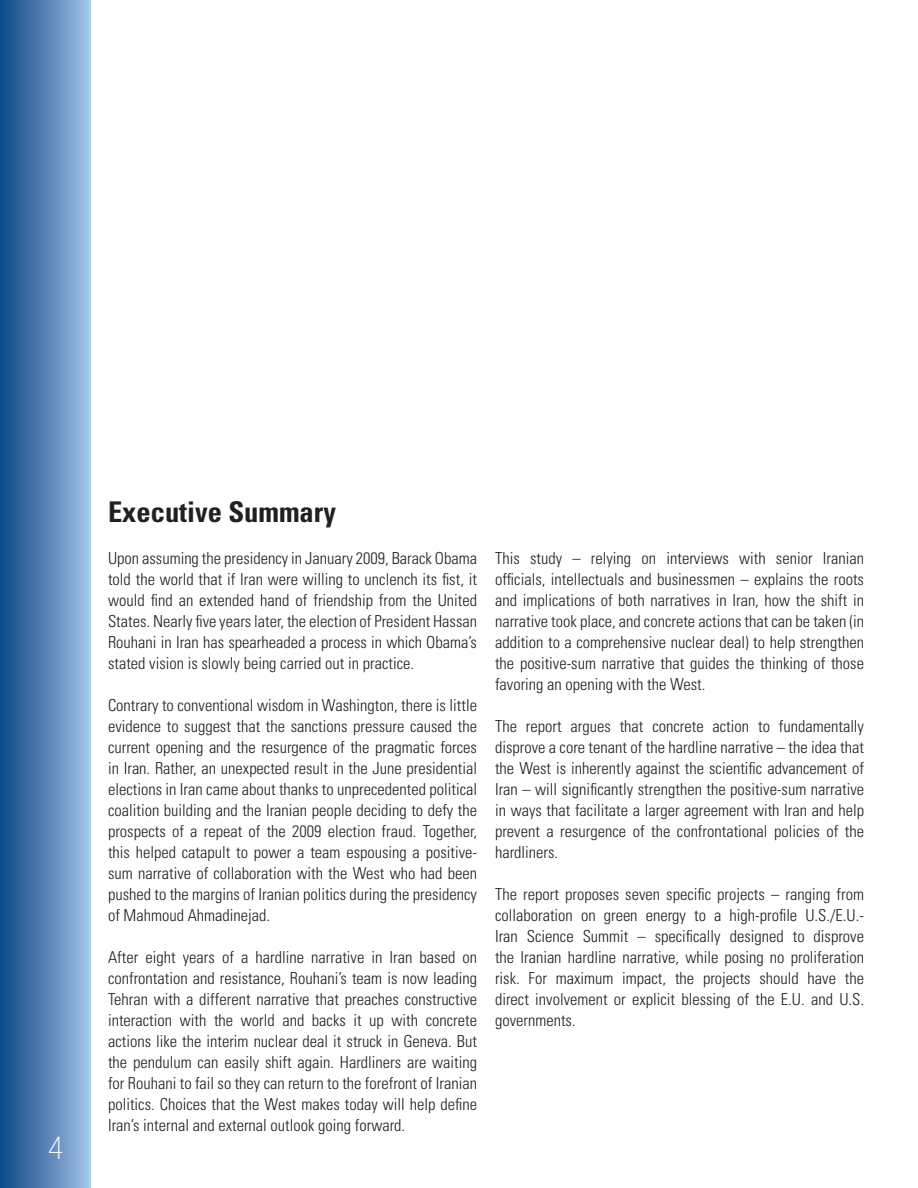
<style>
.page{position:relative;width:918px;height:1188px;background:#fff}
.page>*{position:absolute;margin:0;border:0;box-sizing:border-box;transform-origin:0 0}
.t1{font:100 condensed 31.5px "Helvetica Neue";color:#fff}
.t2{font:700 condensed 28.5px "Univers";color:#231f20}
.t3{font:300 condensed 16.5px/21px "Univers";color:#231f20;text-align:justify}
</style>
<div class="page">
<div style="left:0;top:0;width:90px;height:1188px;background:linear-gradient(to right,#0c4785,#a2c0e4)"></div>
<h1 class="t1" style="left:48px;top:1130px;width:17px">4</h1>
<h2 class="t2" style="left:108px;top:494px;width:229px">Executive Summary</h2>
<p class="t3" style="left:108px;top:548px;width:371px">Upon assuming the presidency in January 2009, Barack Obama told the world that if Iran were willing to unclench its fist, it would find an extended hand of friendship from the United States. Nearly five years later, the election of President Hassan Rouhani in Iran has spearheaded a process in which Obama’s stated vision is slowly being carried out in practice.</p>
<p class="t3" style="left:108px;top:695px;width:371px">Contrary to conventional wisdom in Washington, there is little evidence to suggest that the sanctions pressure caused the current opening and the resurgence of the pragmatic forces in Iran. Rather, an unexpected result in the June presidential elections in Iran came about thanks to unprecedented political coalition building and the Iranian people deciding to defy the prospects of a repeat of the 2009 election fraud. Together, this helped catapult to power a team espousing a positive&shy;sum narrative of collaboration with the West who had been pushed to the margins of Iranian politics during the presidency of Mahmoud Ahmadinejad.</p>
<p class="t3" style="left:108px;top:947px;width:371px">After eight years of a hardline narrative in Iran based on confrontation and resistance, Rouhani’s team is now leading Tehran with a different narrative that preaches constructive interaction with the world and backs it up with concrete actions like the interim nuclear deal it struck in Geneva. But the pendulum can easily shift again. Hardliners are waiting for Rouhani to fail so they can return to the forefront of Iranian politics. Choices that the West makes today will help define Iran’s internal and external outlook going forward.</p>
<p class="t3" style="left:495px;top:548px;width:371px">This study – relying on interviews with senior Iranian officials, intellectuals and businessmen – explains the roots and implications of both narratives in Iran, how the shift in narrative took place, and concrete actions that can be taken (in addition to a comprehensive nuclear deal) to help strengthen the positive-sum narrative that guides the thinking of those favoring an opening with the West.</p>
<p class="t3" style="left:495px;top:716px;width:371px">The report argues that concrete action to fundamentally disprove a core tenant of the hardline narrative – the idea that the West is inherently against the scientific advancement of Iran – will significantly strengthen the positive-sum narrative in ways that facilitate a larger agreement with Iran and help prevent a resurgence of the confrontational policies of the hardliners.</p>
<p class="t3" style="left:495px;top:884px;width:371px">The report proposes seven specific projects – ranging from collaboration on green energy to a high-profile U.S./E.U.- Iran Science Summit – specifically designed to disprove the Iranian hardline narrative, while posing no proliferation risk. For maximum impact, the projects should have the direct involvement or explicit blessing of the E.U. and U.S. governments.</p>
</div>
